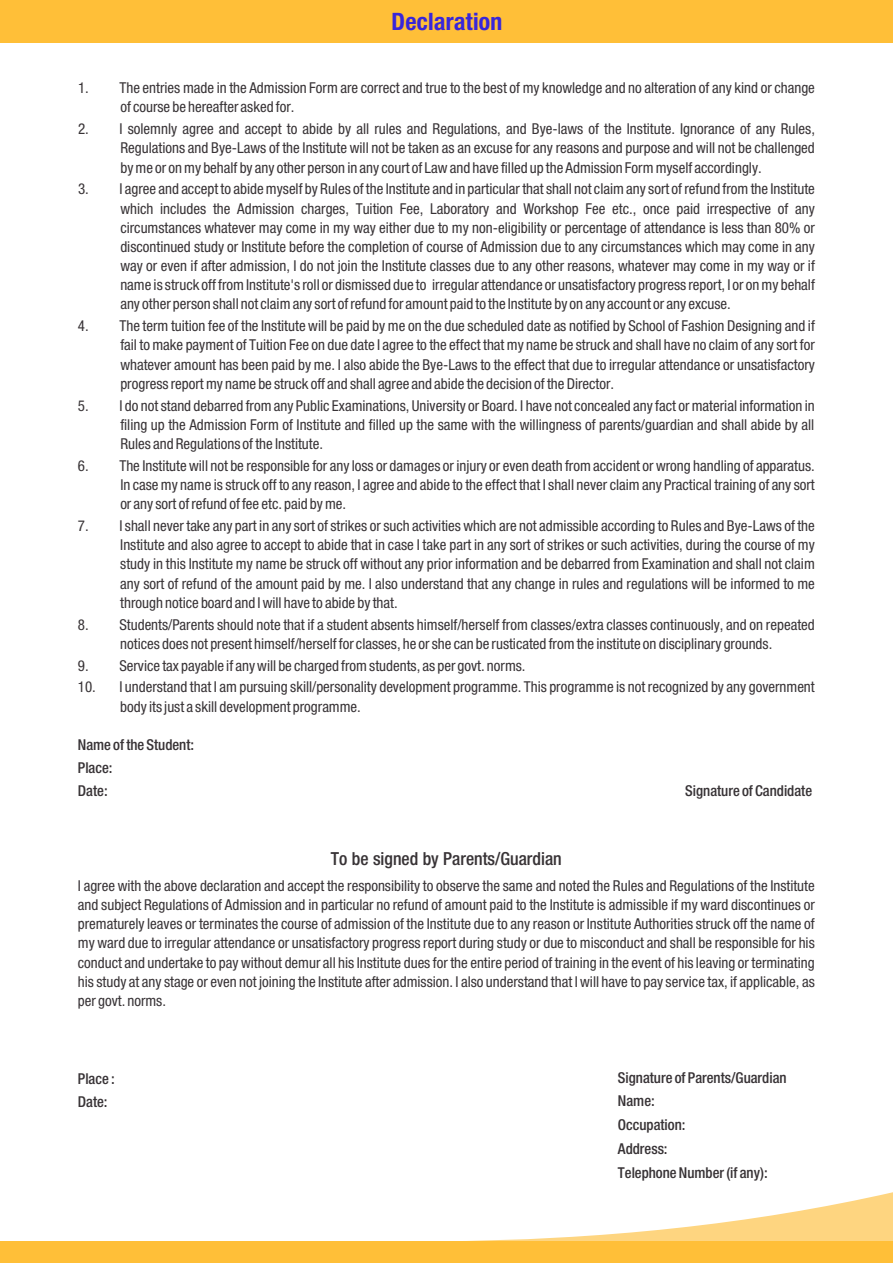
<style>
.page{position:relative;width:893px;height:1263px;background:#fff}
.page>*{position:absolute;margin:0;border:0;box-sizing:border-box;transform-origin:0 0}
.t1{font:24px "Heavenetica Cond 7 Bold SH";letter-spacing:.015em;color:#3826d9}
.t2{font:18px "Heavenetica Cond 6 Med SH";color:#383336}
.t3{font:15px/19.2px "Heavenetica Cond 5 SH";color:#383336;text-align:justify}
.t4{font:15px/23.7px "Heavenetica Cond 6 Med SH";color:#383336}
</style>
<div class="page">
<svg style="left:436px;top:1192px;width:457px;height:50px"></svg>
<div style="left:0;top:1242px;width:893px;height:21px;background:#ffbf38"></div>
<div style="left:0;top:0;width:893px;height:43px;background:#ffbf38"></div>
<h1 class="t1" style="left:392px;top:6px;width:112px">Declaration</h1>
<p class="t3" style="left:120px;top:78px;width:696px;text-indent:-42px">1. The entries made in the Admission Form are correct and true to the best of my knowledge and no alteration of any kind or change of course be hereafter asked for.</p>
<p class="t3" style="left:120px;top:119px;width:696px;text-indent:-42px">2. I solemnly agree and accept to abide by all rules and Regulations, and Bye-laws of the Institute. Ignorance of any Rules, Regulations and Bye-Laws of the Institute will not be taken as an excuse for any reasons and purpose and will not be challenged by me or on my behalf by any other person in any court of Law and have filled up the Admission Form myself accordingly.</p>
<p class="t3" style="left:120px;top:179px;width:696px;text-indent:-42px">3. I agree and accept to abide myself by Rules of the Institute and in particular that shall not claim any sort of refund from the Institute which includes the Admission charges, Tuition Fee, Laboratory and Workshop Fee etc., once paid irrespective of any circumstances whatever may come in my way either due to my non-eligibility or percentage of attendance is less than 80% or discontinued study or Institute before the completion of course of Admission due to any circumstances which may come in any way or even if after admission, I do not join the Institute classes due to any other reasons, whatever may come in my way or if name is struck off from Institute's roll or dismissed due to irregular attendance or unsatisfactory progress report, I or on my behalf any other person shall not claim any sort of refund for amount paid to the Institute by on any account or any excuse.</p>
<p class="t3" style="left:120px;top:316px;width:696px;text-indent:-42px">4. The term tuition fee of the Institute will be paid by me on the due scheduled date as notified by School of Fashion Designing and if fail to make payment of Tuition Fee on due date I agree to the effect that my name be struck and shall have no claim of any sort for whatever amount has been paid by me. I also abide the Bye-Laws to the effect that due to irregular attendance or unsatisfactory progress report my name be struck off and shall agree and abide the decision of the Director.</p>
<p class="t3" style="left:120px;top:395px;width:696px;text-indent:-42px">5. I do not stand debarred from any Public Examinations, University or Board. I have not concealed any fact or material information in filing up the Admission Form of Institute and filled up the same with the willingness of parents/guardian and shall abide by all Rules and Regulations of the Institute.</p>
<p class="t3" style="left:120px;top:455px;width:696px;text-indent:-42px">6. The Institute will not be responsible for any loss or damages or injury or even death from accident or wrong handling of apparatus.<br>In case my name is struck off to any reason, I agree and abide to the effect that I shall never claim any Practical training of any sort or any sort of refund of fee etc. paid by me.</p>
<p class="t3" style="left:120px;top:515px;width:696px;text-indent:-42px">7. I shall never take any part in any sort of strikes or such activities which are not admissible according to Rules and Bye-Laws of the Institute and also agree to accept to abide that in case I take part in any sort of strikes or such activities, during the course of my study in this Institute my name be struck off without any prior information and be debarred from Examination and shall not claim any sort of refund of the amount paid by me. I also understand that any change in rules and regulations will be informed to me through notice board and I will have to abide by that.</p>
<p class="t3" style="left:78px;top:614px;width:738px;text-align:center">8. Students/Parents should note that if a student absents himself/herself from classes/extra classes continuously, and on repeated notices does not present himself/herself for classes, he or she can be rusticated from the institute on disciplinary grounds.</p>
<p class="t3" style="left:78px;top:655px;width:449px">9. Service tax payable if any will be charged from students, as per govt. norms.</p>
<p class="t3" style="left:120px;top:677px;width:696px;text-indent:-42px">10. I understand that I am pursuing skill/personality development programme. This programme is not recognized by any government body its just a skill development programme.</p>
<p class="t4" style="left:78px;top:732px;width:118px;line-height:23.1px">Name of the Student:<br>Place:<br>Date:</p>
<p class="t4" style="left:685px;top:778px;width:128px">Signature of Candidate</p>
<p class="t2" style="left:331px;top:847px;width:232px">To be signed by Parents/Guardian</p>
<p class="t3" style="left:78px;top:875px;width:738px">I agree with the above declaration and accept the responsibility to observe the same and noted the Rules and Regulations of the Institute and subject Regulations of Admission and in particular no refund of amount paid to the Institute is admissible if my ward discontinues or prematurely leaves or terminates the course of admission of the Institute due to any reason or Institute Authorities struck off the name of my ward due to irregular attendance or unsatisfactory progress report during study or due to misconduct and shall be responsible for his conduct and undertake to pay without demur all his Institute dues for the entire period of training in the event of his leaving or terminating his study at any stage or even not joining the Institute after admission. I also understand that I will have to pay service tax, if applicable, as per govt. norms.</p>
<p class="t4" style="left:78px;top:1066px;width:38px">Place :<br>Date:</p>
<p class="t4" style="left:618px;top:1065px;width:170px">Signature of Parents/Guardian<br>Name:<br>Occupation:<br>Address:<br>Telephone Number (if any):</p>
</div>
